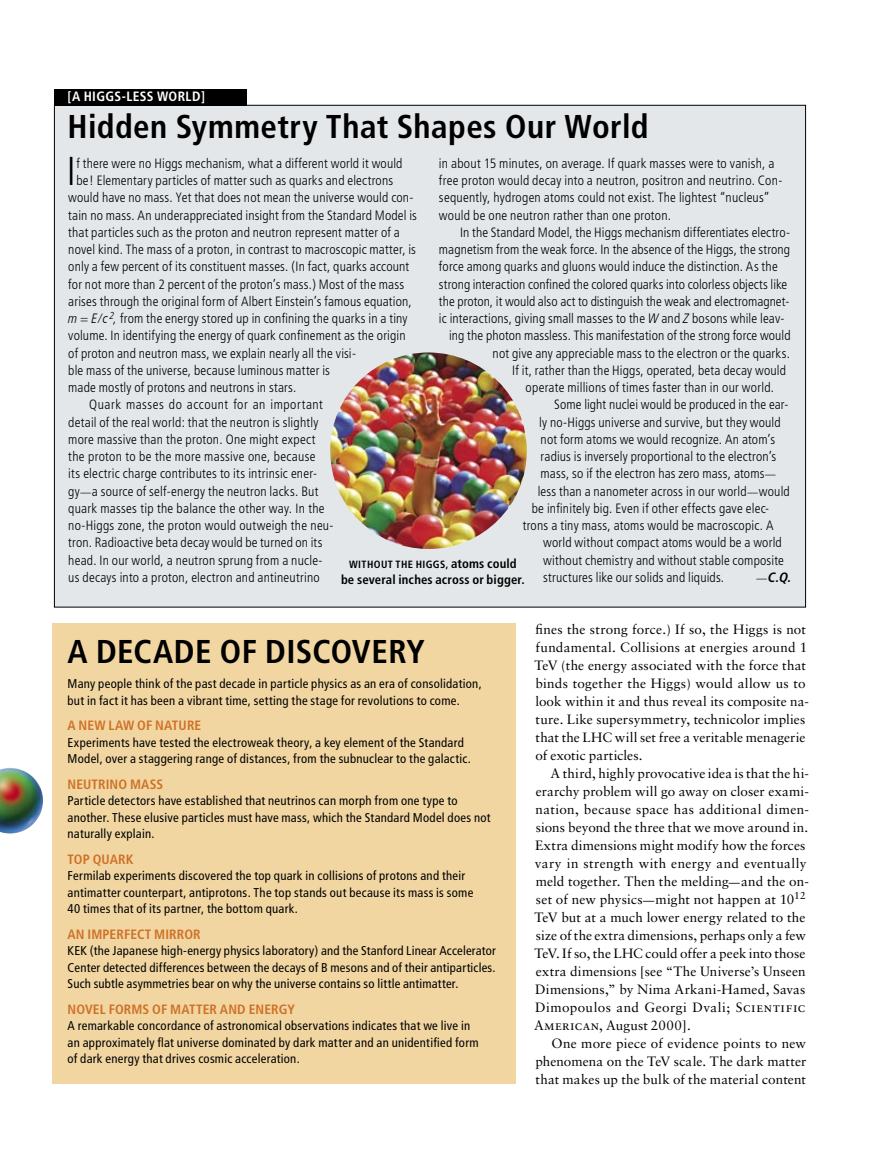
<style>
.page{position:relative;width:878px;height:1161px;background:#fff}
.page>*{position:absolute;margin:0;border:0;box-sizing:border-box;transform-origin:0 0}
.side_w_drop{font:300 condensed 40.35px "Frutiger";color:#000}
.side_head{font:700 condensed 33px "Frutiger";letter-spacing:.01em;color:#000}
.side_text{font:300 condensed 13.5px/17.2px "Frutiger";letter-spacing:.015em;color:#000}
.text{font:13.5px/18px "Sabon";letter-spacing:.01em;color:#000}
.side_w_drop-2{font:300 condensed 13.5px "Frutiger";letter-spacing:.01em;color:#000}
.table_1_subhead{font:700 condensed 13.5px "Frutiger";letter-spacing:.01em;color:#cf7127}
.side_topic{font:700 condensed 13.5px "Frutiger";letter-spacing:.025em;color:#fff}
.side_text-2{font:italic 700 condensed 13.5px "Frutiger LT Com";color:#000}
.table_1_text_end{font:condensed 12.75px/16.5px "Frutiger";letter-spacing:.02em;color:#000}
.info_intro{font:condensed 12.75px/16.5px "Frutiger";letter-spacing:.02em;color:#000}
.t1{font:700 condensed 12.75px "Frutiger";letter-spacing:.01em;color:#000}
.t2{font:700 condensed 10.5px "Frutiger";letter-spacing:.035em;color:#000}
.s1{font-family:"Frutiger LT Com";font-style:italic}
.s2{font-size:10.5px}
.s3{font-family:"Frutiger";font-weight:300;font-style:normal;font-size:10.5px}
.s4{font-size:12.75px}
.s5{font-size:11.25px}
.s6{font-family:"Sabon Roman SC"}
</style>
<div class="page">
<div style="left:54px;top:105px;width:751px;height:502px;background:#e4e7ea"></div>
<div style="left:54px;top:89px;width:192px;height:17px;background:#000"></div>
<div style="left:53px;top:623px;width:462px;height:461px;background:#f1d6a2"></div>
<img style="left:330px;top:353px;width:196px;height:196px;border-radius:50%">
<img style="left:7px;top:768px;width:36px;height:48px">
<p class="side_topic" style="left:68px;top:89px;width:139px">[A HIGGS-LESS WORLD]</p>
<p class="side_head" style="left:67px;top:107px;width:582px">Hidden Symmetry That Shapes Our World</p>
<p class="side_w_drop" style="left:67px;top:148px;width:10px">I</p>
<p class="side_w_drop-2" style="left:76px;top:156px;width:327px">f there were no Higgs mechanism, what a different world it would</p>
<p class="side_text" style="left:439px;top:155px;width:345px">in about 15 minutes, on average. If quark masses were to vanish, a free proton would decay into a neutron, positron and neutrino. Con&shy;sequently, hydrogen atoms could not exist. The lightest “nucleus” would be one neutron rather than one proton.</p>
<p class="side_text" style="left:460px;top:224px;width:331px">In the Standard Model, the Higgs mechanism differentiates electro-</p>
<p class="side_text" style="left:439px;top:241px;width:353px">magnetism from the weak force. In the absence of the Higgs, the strong</p>
<p class="side_text" style="left:439px;top:258px;width:340px">force among quarks and gluons would induce the distinction. As the</p>
<p class="side_text" style="left:439px;top:276px;width:350px">strong interaction confined the colored quarks into colorless objects like</p>
<p class="side_text" style="left:439px;top:293px;width:352px">the proton, it would also act to distinguish the weak and electromagnet-</p>
<p class="side_text" style="left:439px;top:310px;width:347px">ic interactions, giving small masses to the <span class="s1">W</span> and <span class="s1">Z</span> bosons while leav-</p>
<p class="side_text" style="left:449px;top:327px;width:343px">ing the photon massless. This manifestation of the strong force would</p>
<p class="side_text" style="left:492px;top:345px;width:299px">not give any appreciable mass to the electron or the quarks.</p>
<p class="side_text" style="left:512px;top:362px;width:275px">If it, rather than the Higgs, operated, beta decay would</p>
<p class="side_text" style="left:525px;top:379px;width:250px">operate millions of times faster than in our world.</p>
<p class="side_text" style="left:554px;top:396px;width:236px">Some light nuclei would be produced in the ear-</p>
<p class="side_text" style="left:539px;top:414px;width:243px">ly no-Higgs universe and survive, but they would</p>
<p class="side_text" style="left:540px;top:431px;width:236px">not form atoms we would recognize. An atom’s</p>
<p class="side_text" style="left:540px;top:448px;width:237px">radius is inversely proportional to the electron’s</p>
<p class="side_text" style="left:540px;top:465px;width:236px">mass, so if the electron has zero mass, atoms<span class="s2">—</span></p>
<p class="side_text" style="left:537px;top:483px;width:254px">less than a nanometer across in our world<span class="s2">—</span>would</p>
<p class="side_text" style="left:531px;top:500px;width:239px">be infinitely big. Even if other effects gave elec-</p>
<p class="side_text" style="left:522px;top:517px;width:252px">trons a tiny mass, atoms would be macroscopic. A</p>
<p class="side_text" style="left:543px;top:534px;width:240px">world without compact atoms would be a world</p>
<p class="side_text" style="left:543px;top:552px;width:242px">without chemistry and without stable composite</p>
<p class="side_text" style="left:543px;top:569px;width:182px">structures like our solids and liquids.</p>
<p class="side_text-2" style="left:756px;top:569px;width:37px"><span class="s3">—</span>C.Q.</p>
<p class="side_w_drop-2" style="left:76px;top:173px;width:318px">be! Elementary particles of matter such as quarks and electrons</p>
<p class="side_w_drop-2" style="left:68px;top:190px;width:347px">would have no mass. Yet that does not mean the universe would con-</p>
<p class="side_w_drop-2" style="left:68px;top:207px;width:350px">tain no mass. An underappreciated insight from the Standard Model is</p>
<p class="side_w_drop-2" style="left:68px;top:225px;width:333px">that particles such as the proton and neutron represent matter of a</p>
<p class="side_w_drop-2" style="left:68px;top:242px;width:349px">novel kind. The mass of a proton, in contrast to macroscopic matter, is</p>
<p class="side_w_drop-2" style="left:68px;top:259px;width:342px">only a few percent of its constituent masses. (In fact, quarks account</p>
<p class="side_w_drop-2" style="left:68px;top:276px;width:337px">for not more than 2 percent of the proton’s mass.) Most of the mass</p>
<p class="side_w_drop-2" style="left:68px;top:294px;width:345px">arises through the original form of Albert Einstein’s famous equation,</p>
<p class="side_w_drop-2" style="left:68px;top:311px;width:341px"><span class="s1">m = E/c</span> <sup>2</sup><span class="s1">,</span> from the energy stored up in confining the quarks in a tiny</p>
<p class="side_w_drop-2" style="left:68px;top:328px;width:339px">volume. In identifying the energy of quark confinement as the origin</p>
<p class="side_w_drop-2" style="left:68px;top:345px;width:289px">of proton and neutron mass, we explain nearly all the visi-</p>
<p class="side_w_drop-2" style="left:68px;top:363px;width:263px">ble mass of the universe, because luminous matter is</p>
<p class="side_w_drop-2" style="left:68px;top:380px;width:230px">made mostly of protons and neutrons in stars.</p>
<p class="side_text" style="left:68px;top:396px;width:267px;text-indent:21px">Quark masses do account for an important detail of the real world: that the neutron is slightly more massive than the proton. One might expect the proton to be the more massive one, because<br>its electric charge contributes to its intrinsic ener&shy;gy<span class="s2">—</span>a source of self-energy the neutron lacks. But quark masses tip the balance the other way. In the no-Higgs zone, the proton would outweigh the neu&shy;tron. Radioactive beta decay would be turned on its head. In our world, a neutron sprung from a nucle&shy;us decays into a proton, electron and antineutrino</p>
<p class="t2" style="left:349px;top:558px;width:169px">WITHOUT THE HIGGS, <span class="s4">atoms could</span></p>
<p class="t1" style="left:341px;top:572px;width:185px">be several inches across or bigger.</p>
<p class="side_head" style="left:68px;top:632px;width:359px">A DECADE OF DISCOVERY</p>
<p class="info_intro" style="left:68px;top:675px;width:416px">Many people think of the past decade in particle physics as an era of consolidation, but in fact it has been a vibrant time, setting the stage for revolutions to come.</p>
<p class="table_1_subhead" style="left:68px;top:717px;width:135px">A NEW LAW OF NATURE</p>
<p class="table_1_text_end" style="left:68px;top:734px;width:405px">Experiments have tested the electroweak theory, a key element of the Standard<br>Model, over a staggering range of distances, from the subnuclear to the galactic.</p>
<p class="table_1_subhead" style="left:68px;top:776px;width:97px">NEUTRINO MASS</p>
<p class="table_1_text_end" style="left:68px;top:792px;width:424px">Particle detectors have established that neutrinos can morph from one type to another. These elusive particles must have mass, which the Standard Model does not naturally explain.</p>
<p class="table_1_subhead" style="left:68px;top:851px;width:67px">TOP QUARK</p>
<p class="table_1_text_end" style="left:68px;top:867px;width:407px">Fermilab experiments discovered the top quark in collisions of protons and their antimatter counterpart, antiprotons. The top stands out because its mass is some<br>40 times that of its partner, the bottom quark.</p>
<p class="table_1_subhead" style="left:68px;top:926px;width:135px">AN IMPERFECT MIRROR</p>
<p class="table_1_text_end" style="left:68px;top:942px;width:430px;text-align:justify">KEK (the Japanese high-energy physics laboratory) and the Stanford Linear Accelerator Center detected differences between the decays of B mesons and of their antiparticles.<br>Such subtle asymmetries bear on why the universe contains so little antimatter.</p>
<p class="table_1_subhead" style="left:68px;top:1001px;width:229px">NOVEL FORMS OF MATTER AND ENERGY</p>
<p class="table_1_text_end" style="left:68px;top:1017px;width:412px">A remarkable concordance of astronomical observations indicates that we live in an approximately flat universe dominated by dark matter and an unidentified form of dark energy that drives cosmic acceleration.</p>
<p class="text" style="left:534px;top:620px;width:276px">fines the strong force.) If so, the Higgs is not fundamental. Collisions at energies around 1<br>TeV (the energy associated with the force that binds together the Higgs) would allow us to look within it and thus reveal its composite na&shy;ture. Like supersymmetry, technicolor implies that the LHC will set free a veritable menagerie of exotic particles.</p>
<p class="text" style="left:534px;top:764px;width:276px;text-indent:17px">A third, highly provocative idea is that the hi&shy;erarchy problem will go away on closer exami&shy;nation, because space has additional dimen&shy;sions beyond the three that we move around in.<br>Extra dimensions might modify how the forces vary in strength with energy and eventually meld together. Then the melding<span class="s5">—</span>and the on&shy;set of new physics<span class="s5">—</span>might not happen at 10<sup>12<br></sup>TeV but at a much lower energy related to the size of the extra dimensions, perhaps only a few TeV. If so, the LHC could offer a peek into those extra dimensions [see “The Universe’s Unseen Dimensions,” by Nima Arkani-Hamed, Savas Dimopoulos and Georgi Dvali; <span class="s6">Scientific American,</span> August 2000].</p>
<p class="text" style="left:535px;top:1034px;width:272px;text-align:justify;text-indent:16px">One more piece of evidence points to new phenomena on the TeV scale. The dark matter that makes up the bulk of the material content</p>
</div>
